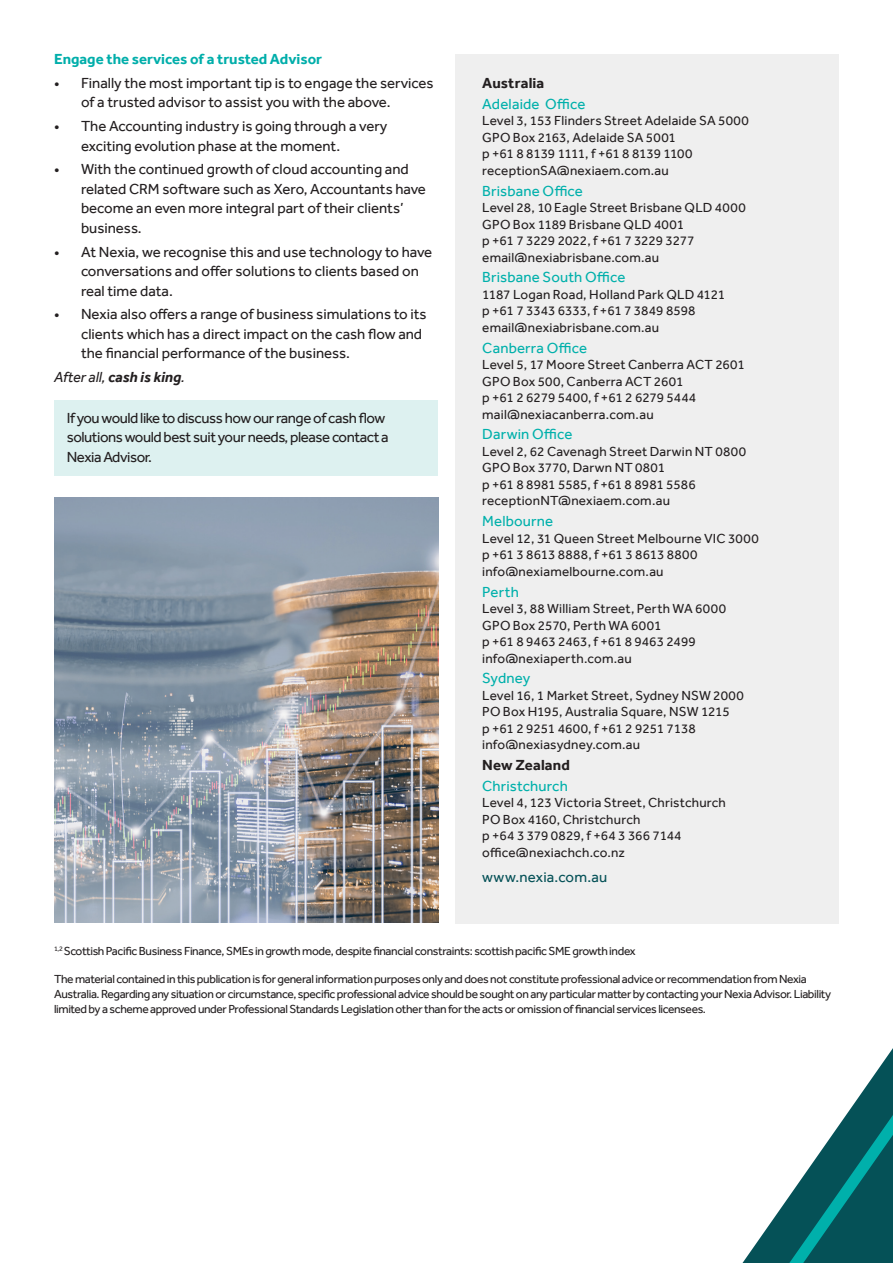
<style>
.page{position:relative;width:893px;height:1263px;background:#fff}
.page>*{position:absolute;margin:0;border:0;box-sizing:border-box;transform-origin:0 0}
.t1{font:15px/19.5px "Effra";color:#231f20}
.t2{font:15px "Effra";letter-spacing:.01em;color:#00b0ab}
.t3{font:15px/19.5px "Effra";letter-spacing:-.03em;color:#231f20}
.t4{font:700 15px "Effra";color:#00aeaa}
.t5{font:italic 15px "Effra";color:#231f20}
.t6{font:700 15px "Effra";letter-spacing:.01em;color:#231f20}
.t7{font:15px "Effra";letter-spacing:.01em;color:#055157}
.t8{font:13.5px/16.5px "Effra";letter-spacing:.015em;color:#231f20}
.t9{font:13.5px "Effra";letter-spacing:-.02em;color:#231f20}
.t10{font:13.5px "Effra";letter-spacing:-.005em;color:#231f20}
.t11{font:12px/15px "Effra";letter-spacing:-.03em;color:#231f20}
.s1{font-weight:700}
</style>
<div class="page">
<div style="left:54px;top:400px;width:383px;height:76px;background:#ddf1f0"></div>
<div style="left:455px;top:54px;width:384px;height:869px;background:#efefef"></div>
<svg style="left:742px;top:1048px;width:151px;height:215px"></svg>
<img style="left:54px;top:497px;width:384px;height:426px">
<p class="t4" style="left:54px;top:50px;width:270px">Engage the services of a trusted Advisor</p>
<p class="t1" style="left:81px;top:73px;width:354px;text-indent:-27px">• Finally the most important tip is to engage the services of a trusted advisor to assist you with the above.</p>
<p class="t1" style="left:81px;top:116px;width:308px;text-indent:-27px">• The Accounting industry is going through a very exciting evolution phase at the moment.</p>
<p class="t1" style="left:81px;top:159px;width:346px;text-indent:-27px">• With the continued growth of cloud accounting and related CRM software such as Xero, Accountants have become an even more integral part of their clients’ business.</p>
<p class="t1" style="left:81px;top:242px;width:353px;text-indent:-27px">• At Nexia, we recognise this and use technology to have conversations and offer solutions to clients based on real time data.</p>
<p class="t1" style="left:81px;top:304px;width:347px;text-indent:-27px">• Nexia also offers a range of business simulations to its clients which has a direct impact on the cash flow and the financial performance of the business.</p>
<p class="t5" style="left:54px;top:368px;width:132px">After all, <span class="s1">cash is king</span>.</p>
<p class="t3" style="left:67px;top:408px;width:323px">If you would like to discuss how our range of cash flow solutions would best suit your needs, please contact a<br>Nexia Advisor.</p>
<p class="t6" style="left:482px;top:74px;width:64px">Australia</p>
<p class="t2" style="left:482px;top:95px;width:105px">Adelaide Office</p>
<p class="t8" style="left:482px;top:113px;width:268px">Level 3, 153 Flinders Street Adelaide SA 5000</p>
<p class="t8" style="left:482px;top:129px;width:195px">GPO Box 2163, Adelaide SA 5001</p>
<p class="t9" style="left:482px;top:146px;width:212px">p +61 8 8139 1111, f +61 8 8139 1100</p>
<p class="t8" style="left:482px;top:162px;width:188px">receptionSA@nexiaem.com.au</p>
<p class="t2" style="left:482px;top:182px;width:102px">Brisbane Office</p>
<p class="t8" style="left:482px;top:199px;width:265px">Level 28, 10 Eagle Street Brisbane QLD 4000<br>GPO Box 1189 Brisbane QLD 4001</p>
<p class="t8" style="left:482px;top:232px;width:214px">p +61 7 3229 2022, f +61 7 3229 3277 email@nexiabrisbane.com.au</p>
<p class="t2" style="left:482px;top:269px;width:145px">Brisbane South Office</p>
<p class="t8" style="left:482px;top:286px;width:244px">1187 Logan Road, Holland Park QLD 4121 p +61 7 3343 6333, f +61 7 3849 8598 email@nexiabrisbane.com.au</p>
<p class="t2" style="left:482px;top:339px;width:106px">Canberra Office</p>
<p class="t8" style="left:482px;top:356px;width:264px">Level 5, 17 Moore Street Canberra ACT 2601</p>
<p class="t8" style="left:482px;top:373px;width:203px">GPO Box 500, Canberra ACT 2601</p>
<p class="t8" style="left:482px;top:389px;width:216px">p +61 2 6279 5400, f +61 2 6279 5444 mail@nexiacanberra.com.au</p>
<p class="t2" style="left:482px;top:426px;width:92px">Darwin Office</p>
<p class="t8" style="left:482px;top:443px;width:265px">Level 2, 62 Cavenagh Street Darwin NT 0800</p>
<p class="t8" style="left:482px;top:460px;width:184px">GPO Box 3770, Darwn NT 0801</p>
<p class="t8" style="left:482px;top:476px;width:215px">p +61 8 8981 5585, f +61 8 8981 5586 receptionNT@nexiaem.com.au</p>
<p class="t2" style="left:482px;top:512px;width:73px">Melbourne</p>
<p class="t8" style="left:482px;top:530px;width:278px">Level 12, 31 Queen Street Melbourne VIC 3000</p>
<p class="t8" style="left:482px;top:546px;width:217px">p +61 3 8613 8888, f +61 3 8613 8800 info@nexiamelbourne.com.au</p>
<p class="t2" style="left:482px;top:583px;width:38px">Perth</p>
<p class="t8" style="left:482px;top:600px;width:245px">Level 3, 88 William Street, Perth WA 6000</p>
<p class="t8" style="left:482px;top:617px;width:181px">GPO Box 2570, Perth WA 6001</p>
<p class="t8" style="left:482px;top:633px;width:215px">p +61 8 9463 2463, f +61 8 9463 2499</p>
<p class="t8" style="left:482px;top:650px;width:151px">info@nexiaperth.com.au</p>
<p class="t2" style="left:482px;top:669px;width:50px">Sydney</p>
<p class="t8" style="left:482px;top:687px;width:263px">Level 16, 1 Market Street, Sydney NSW 2000</p>
<p class="t8" style="left:482px;top:703px;width:249px">PO Box H195, Australia Square, NSW 1215</p>
<p class="t10" style="left:482px;top:720px;width:215px">p +61 2 9251 4600, f +61 2 9251 7138</p>
<p class="t8" style="left:482px;top:736px;width:159px">info@nexiasydney.com.au</p>
<p class="t6" style="left:482px;top:756px;width:89px">New Zealand</p>
<p class="t2" style="left:482px;top:777px;width:87px">Christchurch</p>
<p class="t8" style="left:482px;top:794px;width:245px">Level 4, 123 Victoria Street, Christchurch</p>
<p class="t8" style="left:482px;top:811px;width:160px">PO Box 4160, Christchurch</p>
<p class="t8" style="left:482px;top:827px;width:201px">p +64 3 379 0829, f +64 3 366 7144</p>
<p class="t8" style="left:482px;top:844px;width:144px">office@nexiachch.co.nz</p>
<p class="t7" style="left:482px;top:868px;width:126px">www.nexia.com.au</p>
<p class="t11" style="left:54px;top:943px;width:583px"><sup>1,2</sup> Scottish Pacific Business Finance, SMEs in growth mode, despite financial constraints: scottish pacific SME growth index</p>
<p class="t11" style="left:54px;top:972px;width:778px">The material contained in this publication is for general information purposes only and does not constitute professional advice or recommendation from Nexia<br>Australia. Regarding any situation or circumstance, specific professional advice should be sought on any particular matter by contacting your Nexia Advisor. Liability limited by a scheme approved under Professional Standards Legislation other than for the acts or omission of financial services licensees.</p>
</div>
